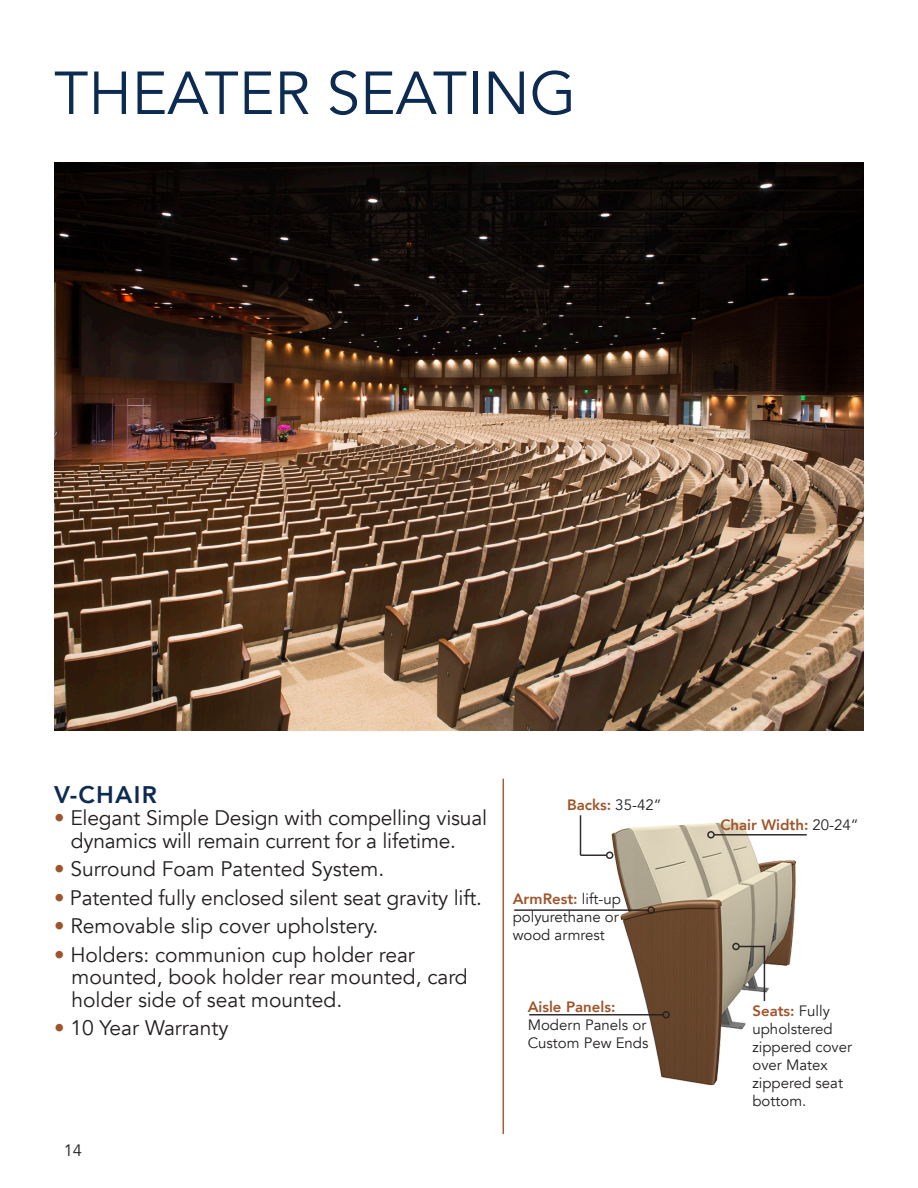
<style>
.page{position:relative;width:918px;height:1188px;background:#fff}
.page>*{position:absolute;margin:0;border:0;box-sizing:border-box;transform-origin:0 0}
.t1{font:60px "Avenir";color:#0d2b51}
.t2{font:800 24px "Avenir";letter-spacing:.05em;color:#0d2b51}
.t3{font:21px "Avenir";color:#231f20}
.t4{font:16.5px "Avenir";color:#231f20}
.t5{font:15px/18px "Avenir";color:#231f20}
.t6{font:800 15px "Avenir";color:#9f552b}
.s1{color:#9f552b}
.s2{font-weight:400;color:#231f20}
.s3{font-weight:800;color:#9f552b}
</style>
<div class="page">
<img style="left:54px;top:162px;width:810px;height:569px">
<img style="left:579px;top:815px;width:217px;height:271px">
<hr style="left:714px;top:834px;width:93px;height:2px;background:#231f20">
<div style="left:707px;top:831px;width:8px;height:8px;border:2px solid #231f20;border-radius:50%"></div>
<svg style="left:740px;top:946px;width:24px;height:1px"></svg>
<div style="left:732px;top:943px;width:8px;height:7px;border:2px solid #231f20;border-radius:50%"></div>
<hr style="left:580px;top:815px;width:1px;height:40px;background:#231f20">
<hr style="left:580px;top:854px;width:27px;height:2px;background:#231f20">
<div style="left:606px;top:851px;width:7px;height:8px;border:2px solid #231f20;border-radius:50%"></div>
<hr style="left:764px;top:946px;width:1px;height:55px;background:#231f20">
<hr style="left:529px;top:1014px;width:134px;height:2px;background:#231f20">
<div style="left:662px;top:1011px;width:8px;height:7px;border:2px solid #231f20;border-radius:50%"></div>
<hr style="left:514px;top:909px;width:134px;height:2px;background:#231f20">
<div style="left:647px;top:906px;width:8px;height:8px;border:2px solid #231f20;border-radius:50%"></div>
<hr style="left:503px;top:779px;width:1px;height:355px;background:#9f552b">
<p class="t1" style="left:54px;top:58px;width:524px">THEATER SEATING</p>
<p class="t2" style="left:54px;top:776px;width:104px">V-CHAIR</p>
<p class="t3" style="left:54px;top:805px;width:435px"><span class="s1">•</span> Elegant Simple Design with compelling visual</p>
<p class="t3" style="left:71px;top:828px;width:387px">dynamics will remain current for a lifetime.</p>
<p class="t3" style="left:54px;top:856px;width:332px"><span class="s1">•</span> Surround Foam Patented System.</p>
<p class="t3" style="left:54px;top:885px;width:430px"><span class="s1">•</span> Patented fully enclosed silent seat gravity lift.</p>
<p class="t3" style="left:54px;top:913px;width:326px"><span class="s1">•</span> Removable slip cover upholstery.</p>
<p class="t3" style="left:54px;top:942px;width:362px"><span class="s1">•</span> Holders: communion cup holder rear</p>
<p class="t3" style="left:72px;top:964px;width:398px">mounted, book holder rear mounted, card</p>
<p class="t3" style="left:72px;top:987px;width:272px">holder side of seat mounted.</p>
<p class="t3" style="left:54px;top:1015px;width:176px"><span class="s1">•</span> 10 Year Warranty</p>
<p class="t6" style="left:567px;top:793px;width:96px">Backs: <span class="s2">35-42”</span></p>
<p class="t5" style="left:513px;top:890px;width:110px"><span class="s3">ArmRest:</span> lift-up polyurethane or wood armrest</p>
<p class="t5" style="left:528px;top:998px;width:122px"><span class="s3">Aisle Panels:<br></span>Modern Panels or<br>Custom Pew Ends</p>
<p class="t4" style="left:64px;top:1140px;width:20px">14</p>
<p class="t6" style="left:720px;top:813px;width:140px">Chair Width: <span class="s2">20-24”</span></p>
<p class="t5" style="left:752px;top:1002px;width:101px"><span class="s3">Seats:</span> Fully upholstered zippered cover over Matex zippered seat bottom.</p>
</div>
